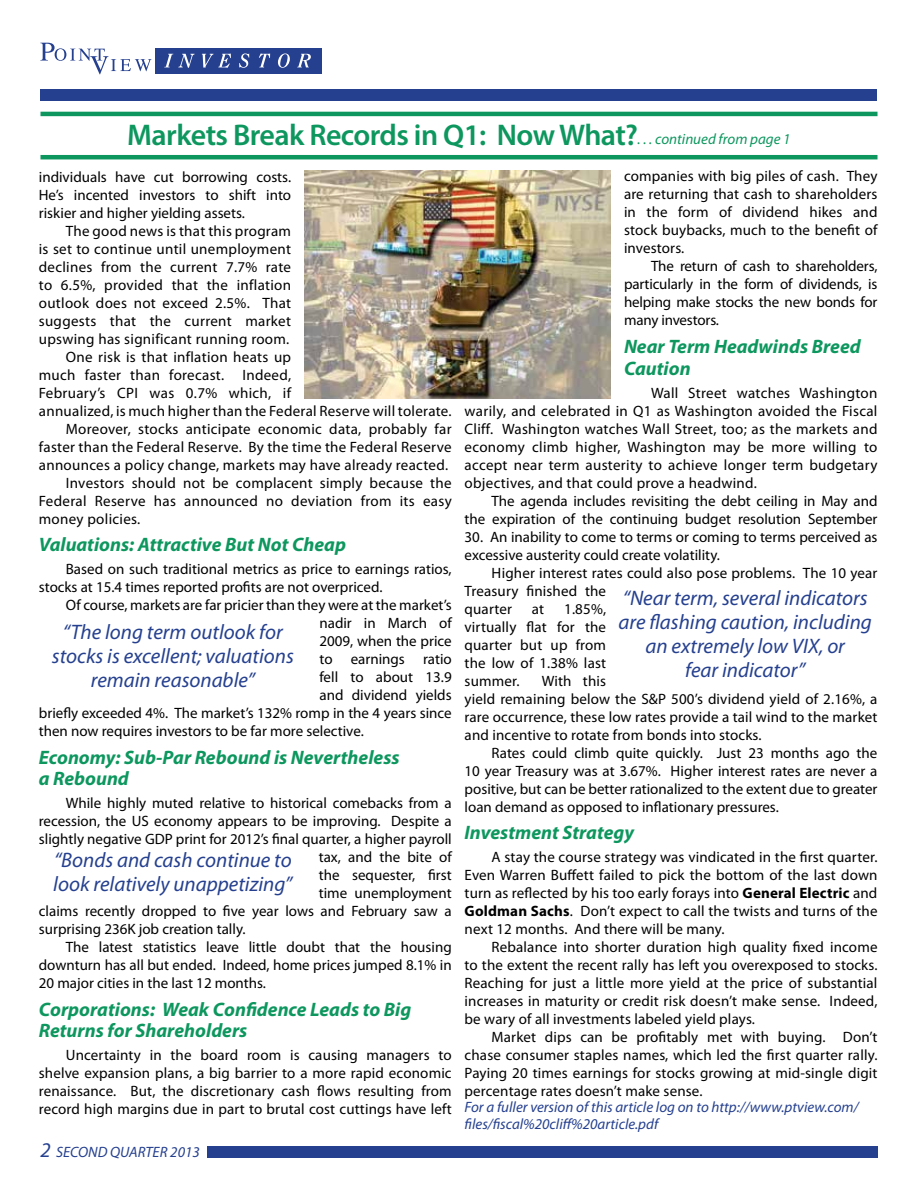
<style>
.page{position:relative;width:918px;height:1188px;background:#fff}
.page>*{position:absolute;margin:0;border:0;box-sizing:border-box;transform-origin:0 0}
.t1{font:600 30px "Myriad Pro";letter-spacing:-.02em;color:#0d975e}
.t2{font:italic 21px/24px "Myriad Pro";color:#25408f;text-align:center}
.t3{font:italic 700 19.5px/21.8px "Myriad Pro";color:#0d975e}
.t4{font:15px/18px "Myriad Pro";letter-spacing:.005em;color:#000;text-align:justify}
.t5{font:italic 15px/16.5px "Myriad Pro";color:#25408f}
.s1{font-weight:400;font-style:italic;font-size:15px}
.s2{font-size:21px}
.s3{font-weight:700}
</style>
<div class="page">
<svg style="left:40px;top:43px;width:112px;height:31px"></svg>
<div style="left:155px;top:48px;width:167px;height:26px;background:#25408f"></div>
<svg style="left:164px;top:54px;width:31px;height:14px"></svg>
<svg style="left:202px;top:53px;width:29px;height:15px"></svg>
<svg style="left:239px;top:53px;width:10px;height:15px"></svg>
<svg style="left:259px;top:53px;width:11px;height:14px"></svg>
<svg style="left:278px;top:53px;width:12px;height:15px"></svg>
<svg style="left:297px;top:54px;width:14px;height:13px"></svg>
<div style="left:40px;top:89px;width:838px;height:12px;background:#25408f"></div>
<div style="left:208px;top:1146px;width:670px;height:12px;background:#25408f"></div>
<hr style="left:40px;top:155px;width:838px;height:4px;background:#0d975e">
<hr style="left:40px;top:112px;width:838px;height:4px;background:#0d975e">
<img style="left:305px;top:171px;width:305px;height:227px">
<h1 class="t1" style="left:127px;top:116px;width:665px">Markets Break Records in Q1: Now What?<span class="s1">. . . continued from page 1</span></h1>
<p class="t4" style="left:39px;top:167px;width:254px">individuals have cut borrowing costs.<br>He’s incented investors to shift into riskier and higher yielding assets.</p>
<p class="t4" style="left:66px;top:221px;width:227px">The good news is that this program</p>
<p class="t4" style="left:39px;top:239px;width:254px">is set to continue until unemployment</p>
<p class="t4" style="left:39px;top:257px;width:254px">declines from the current 7.7% rate</p>
<p class="t4" style="left:39px;top:275px;width:254px">to 6.5%, provided that the inflation</p>
<p class="t4" style="left:39px;top:293px;width:254px">outlook does not exceed 2.5%. That</p>
<p class="t4" style="left:39px;top:311px;width:254px">suggests that the current market</p>
<p class="t4" style="left:39px;top:329px;width:252px">upswing has significant running room.</p>
<p class="t4" style="left:66px;top:347px;width:227px">One risk is that inflation heats up</p>
<p class="t4" style="left:39px;top:365px;width:254px">much faster than forecast. Indeed,</p>
<p class="t4" style="left:39px;top:383px;width:254px">February’s CPI was 0.7% which, if</p>
<p class="t4" style="left:39px;top:401px;width:414px">annualized, is much higher than the Federal Reserve will tolerate.</p>
<p class="t4" style="left:66px;top:419px;width:387px">Moreover, stocks anticipate economic data, probably far</p>
<p class="t4" style="left:39px;top:437px;width:414px">faster than the Federal Reserve. By the time the Federal Reserve</p>
<p class="t4" style="left:39px;top:455px;width:411px">announces a policy change, markets may have already reacted.</p>
<p class="t4" style="left:66px;top:473px;width:387px">Investors should not be complacent simply because the</p>
<p class="t4" style="left:39px;top:491px;width:414px">Federal Reserve has announced no deviation from its easy</p>
<p class="t4" style="left:39px;top:509px;width:103px">money policies.</p>
<h3 class="t3" style="left:39px;top:533px;width:309px">Valuations: Attractive But Not Cheap</h3>
<p class="t4" style="left:39px;top:560px;width:414px;text-indent:27px">Based on such traditional metrics as price to earnings ratios, stocks at 15.4 times reported profits are not overpriced.</p>
<p class="t4" style="left:66px;top:596px;width:387px">Of course, markets are far pricier than they were at the market’s</p>
<p class="t4" style="left:319px;top:614px;width:134px">nadir in March of</p>
<p class="t4" style="left:319px;top:632px;width:134px">2009, when the price</p>
<p class="t4" style="left:319px;top:650px;width:134px">to earnings ratio</p>
<p class="t4" style="left:319px;top:668px;width:134px">fell to about 13.9</p>
<p class="t4" style="left:319px;top:686px;width:134px">and dividend yields</p>
<p class="t4" style="left:39px;top:704px;width:414px">briefly exceeded 4%. The market’s 132% romp in the 4 years since</p>
<p class="t4" style="left:39px;top:722px;width:326px">then now requires investors to be far more selective.</p>
<h3 class="t3" style="left:39px;top:746px;width:362px">Economy: Sub-Par Rebound is Nevertheless a Rebound</h3>
<p class="t4" style="left:66px;top:794px;width:387px">While highly muted relative to historical comebacks from a</p>
<p class="t4" style="left:39px;top:812px;width:414px">recession, the US economy appears to be improving. Despite a</p>
<p class="t4" style="left:39px;top:830px;width:414px">slightly negative GDP print for 2012’s final quarter, a higher payroll</p>
<p class="t4" style="left:319px;top:848px;width:135px">tax, and the bite of</p>
<p class="t4" style="left:319px;top:866px;width:135px">the sequester, first</p>
<p class="t4" style="left:319px;top:884px;width:135px">time unemployment</p>
<p class="t4" style="left:39px;top:902px;width:414px">claims recently dropped to five year lows and February saw a</p>
<p class="t4" style="left:39px;top:920px;width:208px">surprising 236K job creation tally.</p>
<p class="t4" style="left:66px;top:938px;width:387px">The latest statistics leave little doubt that the housing</p>
<p class="t4" style="left:39px;top:956px;width:414px">downturn has all but ended. Indeed, home prices jumped 8.1% in</p>
<p class="t4" style="left:39px;top:974px;width:229px">20 major cities in the last 12 months.</p>
<h3 class="t3" style="left:39px;top:998px;width:374px">Corporations: Weak Confidence Leads to Big<br>Returns for Shareholders</h3>
<p class="t4" style="left:39px;top:1046px;width:414px;text-indent:27px">Uncertainty in the board room is causing managers to shelve expansion plans, a big barrier to a more rapid economic renaissance. But, the discretionary cash flows resulting from record high margins due in part to brutal cost cuttings have left</p>
<h2 class="t2" style="left:52px;top:620px;width:243px">“The long term outlook for stocks is excellent; valuations remain reasonable”</h2>
<h2 class="t2" style="left:53px;top:847px;width:241px;text-align:left">“Bonds and cash continue to look relatively unappetizing”</h2>
<p class="t5" style="left:40px;top:1144px;width:161px"><span class="s2">2</span> SECOND QUARTER 2013</p>
<p class="t4" style="left:624px;top:167px;width:255px">companies with big piles of cash. They are returning that cash to shareholders in the form of dividend hikes and stock buybacks, much to the benefit of investors.</p>
<p class="t4" style="left:624px;top:257px;width:255px;text-indent:27px">The return of cash to shareholders, particularly in the form of dividends, is helping make stocks the new bonds for many investors.</p>
<h3 class="t3" style="left:624px;top:335px;width:238px">Near Term Headwinds Breed<br>Caution</h3>
<p class="t4" style="left:465px;top:383px;width:414px;text-indent:186px">Wall Street watches Washington warily, and celebrated in Q1 as Washington avoided the Fiscal Cliff. Washington watches Wall Street, too; as the markets and economy climb higher, Washington may be more willing to accept near term austerity to achieve longer term budgetary objectives, and that could prove a headwind.</p>
<p class="t4" style="left:465px;top:491px;width:414px;text-align:right">The agenda includes revisiting the debt ceiling in May and<br>the expiration of the continuing budget resolution September</p>
<p class="t4" style="left:465px;top:527px;width:414px">30. An inability to come to terms or coming to terms perceived as excessive austerity could create volatility.</p>
<p class="t4" style="left:465px;top:563px;width:414px;text-align:left;text-indent:27px">Higher interest rates could also pose problems. The 10 year<br>Treasury finished the<br>quarter</p>
<h2 class="t2" style="left:619px;top:586px;width:255px">“Near term, several indicators are flashing caution, including an extremely low VIX, or<br>fear indicator”</h2>
<p class="t4" style="left:465px;top:599px;width:143px;text-indent:100px">1.85%, virtually flat for the quarter but up from the low of 1.38% last summer.</p>
<p class="t4" style="left:532px;top:599px;width:14px">at</p>
<p class="t4" style="left:465px;top:671px;width:414px;text-align:left;text-indent:77px">With this<br>yield remaining below the S&amp;P 500’s dividend yield of 2.16%, a rare occurrence, these low rates provide a tail wind to the market and incentive to rotate from bonds into stocks.</p>
<p class="t4" style="left:465px;top:743px;width:414px;text-indent:27px">Rates could climb quite quickly. Just 23 months ago the 10 year Treasury was at 3.67%. Higher interest rates are never a positive, but can be better rationalized to the extent due to greater loan demand as opposed to inflationary pressures.</p>
<h3 class="t3" style="left:465px;top:821px;width:171px">Investment Strategy</h3>
<p class="t4" style="left:465px;top:848px;width:414px;text-indent:27px">A stay the course strategy was vindicated in the first quarter.<br>Even Warren Buffett failed to pick the bottom of the last down turn as reflected by his too early forays into <span class="s3">General Electric</span> and <span class="s3">Goldman Sachs</span>. Don’t expect to call the twists and turns of the next 12 months. And there will be many.</p>
<p class="t4" style="left:465px;top:938px;width:414px;text-indent:27px">Rebalance into shorter duration high quality fixed income to the extent the recent rally has left you overexposed to stocks.<br>Reaching for just a little more yield at the price of substantial increases in maturity or credit risk doesn’t make sense. Indeed, be wary of all investments labeled yield plays.</p>
<p class="t4" style="left:465px;top:1028px;width:414px;text-indent:27px">Market dips can be profitably met with buying. Don’t chase consumer staples names, which led the first quarter rally.<br>Paying 20 times earnings for stocks growing at mid-single digit percentage rates doesn’t make sense.</p>
<p class="t5" style="left:465px;top:1099px;width:395px">For a fuller version of this article log on to http://www.ptview.com/ files/fiscal%20cliff%20article.pdf</p>
</div>
